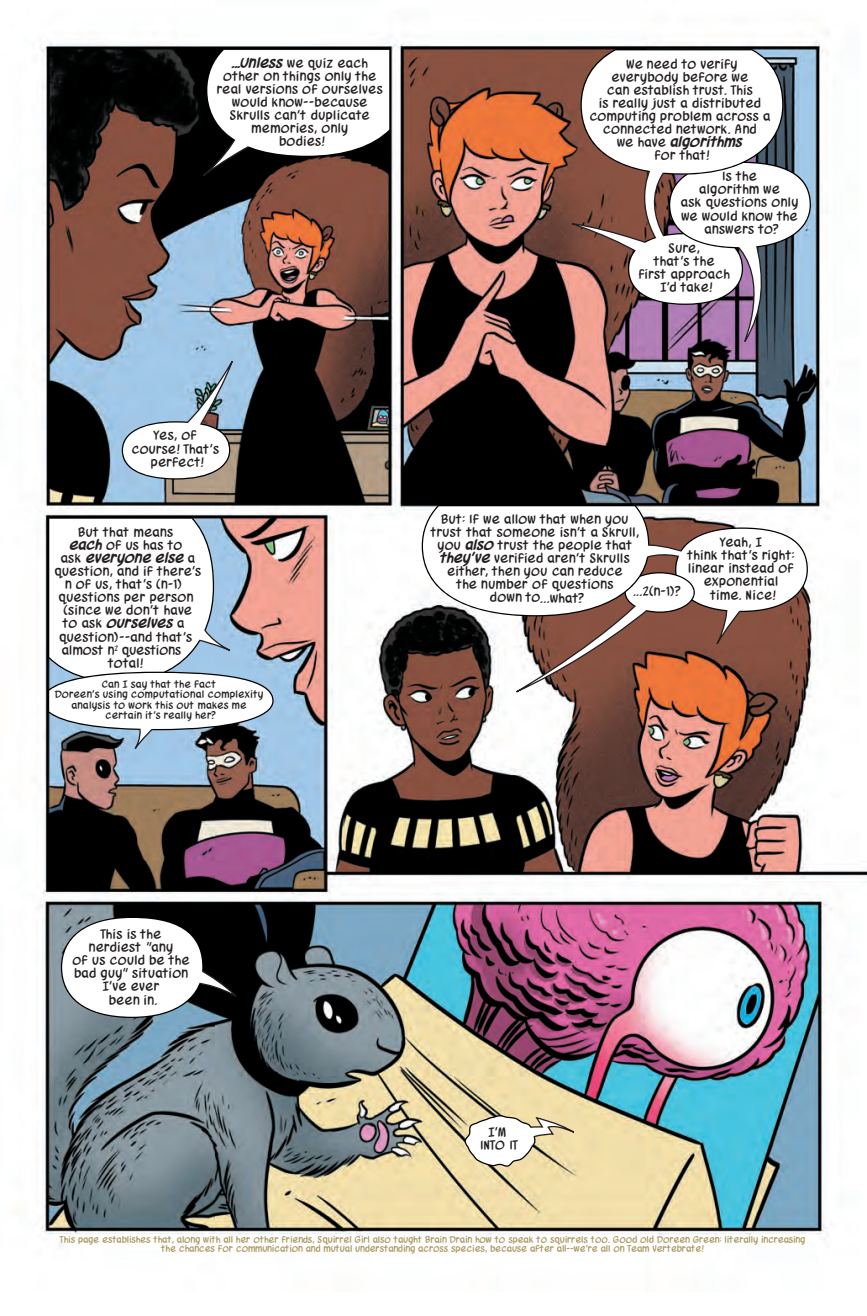
<style>
.page{position:relative;width:867px;height:1316px;background:#fff}
.page>*{position:absolute;margin:0;border:0;box-sizing:border-box;transform-origin:0 0}
.t1{font:12.25px/13.1px "V Ccharmer";letter-spacing:.025em;color:#231f20;text-align:center}
.t2{font:italic 700 12.25px "V Ccharmer";letter-spacing:.015em;color:#231f20}
.t3{font:12.25px "V Ccharmer";letter-spacing:.005em;color:#231f20}
.t4{font:9.62px/10.5px "V Ccharmer";letter-spacing:.03em;color:#231f20;text-align:center}
.t5{font:8.75px/9.6px "V Ccharmer";color:#a9965e;text-align:center}
.s1{font-weight:700;font-style:italic}
.s2{font-weight:400;font-style:normal}
</style>
<div class="page">
<img style="left:37px;top:39px;width:829px;height:1208px">
<svg style="left:61px;top:916px;width:176px;height:101px;background:#3a4044"></svg>
<svg style="left:122px;top:361px;width:111px;height:118px;background:#98b4cb"></svg>
<div style="left:62px;top:917px;width:140px;height:99px;background:#fff;border-radius:50%"></div>
<svg style="left:464px;top:1114px;width:111px;height:52px"></svg>
<div style="left:123px;top:422px;width:106px;height:56px;background:#fff;border-radius:50%"></div>
<svg style="left:202px;top:49px;width:188px;height:129px"></svg>
<svg style="left:48px;top:517px;width:225px;height:235px"></svg>
<svg style="left:421px;top:505px;width:386px;height:188px"></svg>
<svg style="left:570px;top:49px;width:240px;height:294px"></svg>
<p class="t1" style="left:217px;top:56px;width:167px"><span class="s1">...Unless</span> we quiz each other on things only the real versions of ourselves would know--because<br>Skrulls can't duplicate memories, only<br>bodies!</p>
<p class="t1" style="left:589px;top:57px;width:182px">We need to verify everybody before we<br>can establish trust. This<br>is really just a distributed computing problem across a connected network. And<br>we have <span class="s1">algorithms<br></span>for that!</p>
<p class="t1" style="left:681px;top:170px;width:119px">|s the<br>algorithm we<br>ask questions only we would know the answers to?</p>
<p class="t1" style="left:638px;top:241px;width:93px">Sure,<br>that's the first approach<br>I'd take!</p>
<p class="t1" style="left:132px;top:429px;width:89px">Yes, of course! That's perfect!</p>
<p class="t1" style="left:78px;top:525px;width:97px">But that means</p>
<p class="t1" style="left:69px;top:538px;width:115px"><span class="s1">each</span> of us has to</p>
<p class="t2" style="left:61px;top:549px;width:136px"><span class="s2">ask</span> everyone else <span class="s2">a</span></p>
<p class="t1" style="left:55px;top:564px;width:148px">question, and if there's</p>
<p class="t1" style="left:65px;top:577px;width:118px">n of us, that's (n-1)</p>
<p class="t1" style="left:59px;top:591px;width:136px">questions per person</p>
<p class="t1" style="left:64px;top:604px;width:130px">(since we don't have</p>
<p class="t2" style="left:63px;top:614px;width:123px"><span class="s2">to ask</span> ourselves <span class="s2">a</span></p>
<p class="t1" style="left:59px;top:630px;width:135px">question)--and that's</p>
<p class="t3" style="left:62px;top:642px;width:121px">almost n<sup>2</sup> questions</p>
<p class="t1" style="left:109px;top:656px;width:36px">total!</p>
<p class="t4" style="left:55px;top:678px;width:210px">Can I say that the fact<br>Doreen's using computational complexity analysis to work this out makes me certain it's really her?</p>
<p class="t1" style="left:73px;top:927px;width:119px">This is the<br>nerdiest "any<br>of us could be the bad guy" situation<br>I've ever<br>been in.</p>
<p class="t1" style="left:431px;top:512px;width:209px">But: |f we allow that when you trust that someone isn't a Skrull, you <span class="s1">also</span> trust the people that <span class="s1">they've</span> verified aren't Skrulls either, then you can reduce<br>the number of questions<br>down to...what?</p>
<p class="t1" style="left:687px;top:535px;width:108px">Yeah, I<br>think that's right: linear instead of exponential time. Nice!</p>
<p class="t1" style="left:633px;top:585px;width:49px">...2(n-1)?</p>
<p class="t1" style="left:480px;top:1125px;width:40px">I'M |NTO |T</p>
<p class="t5" style="left:60px;top:1234px;width:746px">This page establishes that, along with all her other friends, Squirrel Girl also taught Brain Drain how to speak to squirrels too. Good old Doreen Green: literally increasing the chances for communication and mutual understanding across species, because after all--we're all on Team Vertebrate!</p>
</div>
